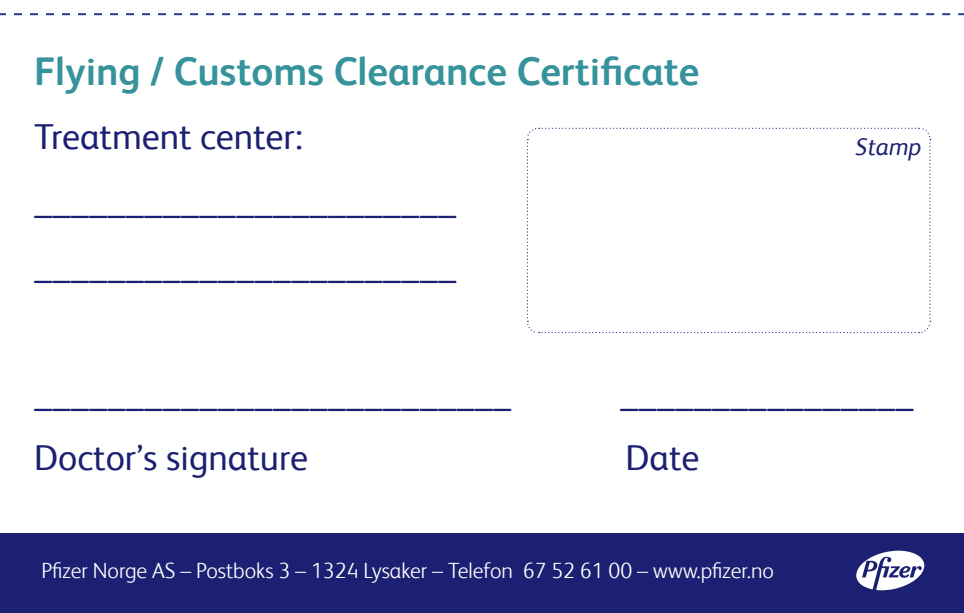
<style>
.page{position:relative;width:964px;height:613px;background:#fff}
.page>*{position:absolute;margin:0;border:0;box-sizing:border-box;transform-origin:0 0}
.t1{font:700 40px "FS Albert Pro";color:#37939b}
.t2{font:36px "FS Albert Pro";color:#1c2072}
.t3{font:italic 24px "FS Albert Pro";color:#1c2072}
.t4{font:300 22px "FS Albert Pro";color:#fff}
</style>
<div class="page">
<svg style="left:0;top:13px;width:964px;height:2px"></svg>
<svg style="left:526px;top:127px;width:405px;height:206px"></svg>
<div style="left:0;top:533px;width:964px;height:79px;background:#1c2072"></div>
<svg style="left:856px;top:550px;width:68px;height:40px"></svg>
<p class="t1" style="left:34px;top:43px;width:667px">Flying / Customs Clearance Certificate</p>
<p class="t2" style="left:34px;top:111px;width:270px">Treatment center:</p>
<p class="t2" style="left:34px;top:175px;width:424px">_______________________</p>
<p class="t2" style="left:34px;top:239px;width:424px">_______________________</p>
<p class="t3" style="left:855px;top:129px;width:67px">Stamp</p>
<p class="t2" style="left:34px;top:367px;width:479px">__________________________</p>
<p class="t2" style="left:620px;top:367px;width:295px">________________</p>
<p class="t2" style="left:34px;top:431px;width:275px">Doctor’s signature</p>
<p class="t2" style="left:625px;top:431px;width:75px">Date</p>
<p class="t4" style="left:41px;top:555px;width:734px">Pfizer Norge AS – Postboks 3 – 1324 Lysaker – Telefon 67 52 61 00 – www.pfizer.no</p>
</div>
